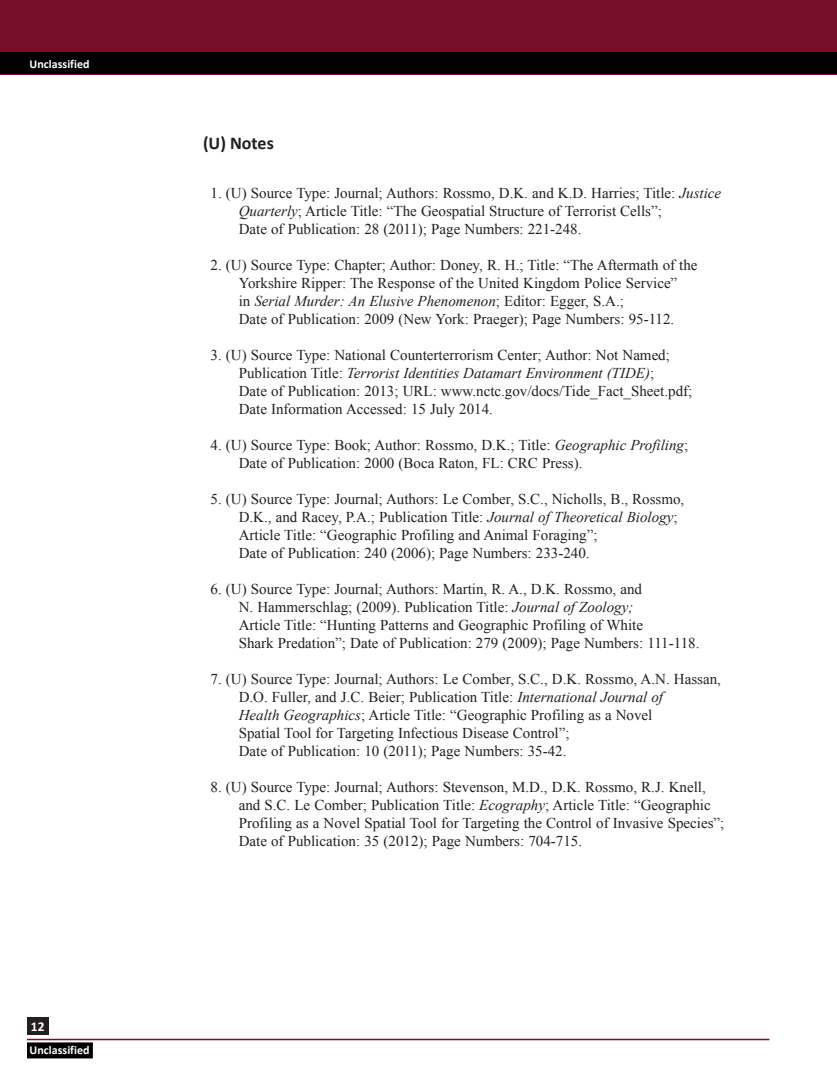
<style>
.page{position:relative;width:837px;height:1080px;background:#fff}
.page>*{position:absolute;margin:0;border:0;box-sizing:border-box;transform-origin:0 0}
.Notes_References_Hea{font:700 18px "Calibri";color:#231f20}
.Bibliography_Notes_T{font:15px/18px "Times New Roman";color:#231f20}
.t1{font:700 13.5px "Calibri";color:#fff}
.t2{font:700 12px "Calibri";color:#fff}
.s1{font-style:italic}
</style>
<div class="page">
<div style="left:0;top:0;width:837px;height:74px;background:#770e28"></div>
<div style="left:0;top:53px;width:837px;height:21px;background:#000"></div>
<hr style="left:27px;top:1039px;width:742px;height:1px;background:#770e28">
<div style="left:27px;top:1042px;width:66px;height:16px;background:#000;border:2px solid #000"></div>
<div style="left:27px;top:1017px;width:22px;height:17px;background:#231f20"></div>
<p class="t2" style="left:30px;top:57px;width:61px">Unclassified</p>
<p class="t1" style="left:31px;top:1017px;width:15px">12</p>
<p class="t2" style="left:30px;top:1042px;width:61px">Unclassified</p>
<p class="Notes_References_Hea" style="left:203px;top:131px;width:72px">(U) Notes</p>
<p class="Bibliography_Notes_T" style="left:239px;top:184px;width:484px;text-indent:-28px">1. (U) Source Type: Journal; Authors: Rossmo, D.K. and K.D. Harries; Title: <span class="s1">Justice<br>Quarterly</span>; Article Title: “The Geospatial Structure of Terrorist Cells”;<br>Date of Publication: 28 (2011); Page Numbers: 221-248.</p>
<p class="Bibliography_Notes_T" style="left:239px;top:256px;width:460px;text-indent:-28px">2. (U) Source Type: Chapter; Author: Doney, R. H.; Title: “The Aftermath of the Yorkshire Ripper: The Response of the United Kingdom Police Service”<br>in <span class="s1">Serial Murder: An Elusive Phenomenon</span>; Editor: Egger, S.A.;<br>Date of Publication: 2009 (New York: Praeger); Page Numbers: 95-112.</p>
<p class="Bibliography_Notes_T" style="left:239px;top:346px;width:455px;text-indent:-28px">3. (U) Source Type: National Counterterrorism Center; Author: Not Named; Publication Title: <span class="s1">Terrorist Identities Datamart Environment (TIDE)</span>;<br>Date of Publication: 2013; URL: www.nctc.gov/docs/Tide_Fact_Sheet.pdf; Date Information Accessed: 15 July 2014.</p>
<p class="Bibliography_Notes_T" style="left:239px;top:436px;width:451px;text-indent:-28px">4. (U) Source Type: Book; Author: Rossmo, D.K.; Title: <span class="s1">Geographic Profiling</span>;<br>Date of Publication: 2000 (Boca Raton, FL: CRC Press).</p>
<p class="Bibliography_Notes_T" style="left:239px;top:490px;width:447px;text-indent:-28px">5. (U) Source Type: Journal; Authors: Le Comber, S.C., Nicholls, B., Rossmo, D.K., and Racey, P.A.; Publication Title: <span class="s1">Journal of Theoretical Biology</span>; Article Title: “Geographic Profiling and Animal Foraging”;<br>Date of Publication: 240 (2006); Page Numbers: 233-240.</p>
<p class="Bibliography_Notes_T" style="left:239px;top:580px;width:406px;text-indent:-28px">6. (U) Source Type: Journal; Authors: Martin, R. A., D.K. Rossmo, and<br>N. Hammerschlag; (2009). Publication Title: <span class="s1">Journal of Zoology;<br></span>Article Title: “Hunting Patterns and Geographic Profiling of White</p>
<p class="Bibliography_Notes_T" style="left:239px;top:634px;width:462px">Shark Predation”; Date of Publication: 279 (2009); Page Numbers: 111-118.</p>
<p class="Bibliography_Notes_T" style="left:239px;top:670px;width:484px;text-indent:-28px">7. (U) Source Type: Journal; Authors: Le Comber, S.C., D.K. Rossmo, A.N. Hassan, D.O. Fuller, and J.C. Beier; Publication Title: <span class="s1">International Journal of<br>Health Geographics</span>; Article Title: “Geographic Profiling as a Novel<br>Spatial Tool for Targeting Infectious Disease Control”;<br>Date of Publication: 10 (2011); Page Numbers: 35-42.</p>
<p class="Bibliography_Notes_T" style="left:239px;top:778px;width:474px;text-indent:-28px">8. (U) Source Type: Journal; Authors: Stevenson, M.D., D.K. Rossmo, R.J. Knell, and S.C. Le Comber; Publication Title: <span class="s1">Ecography</span>; Article Title: “Geographic</p>
<p class="Bibliography_Notes_T" style="left:239px;top:814px;width:487px">Profiling as a Novel Spatial Tool for Targeting the Control of Invasive Species”;<br>Date of Publication: 35 (2012); Page Numbers: 704-715.</p>
</div>
